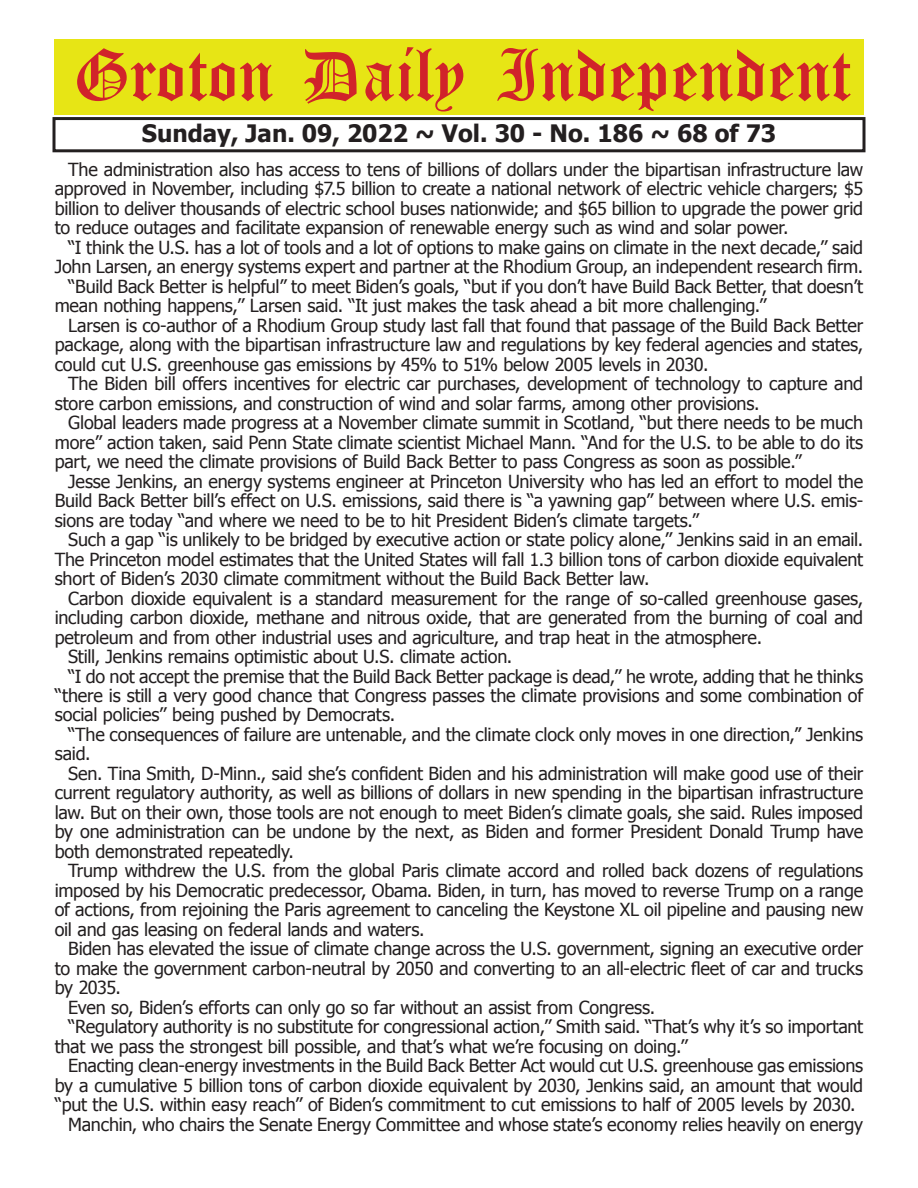
<style>
.page{position:relative;width:918px;height:1188px;background:#fff}
.page>*{position:absolute;margin:0;border:0;box-sizing:border-box;transform-origin:0 0}
.t1{font:54px "Old English Five";color:#d1232a}
.t2{font:700 24px "Tahoma";color:#231f20}
.t3{font:18px/19.5px "Tahoma";letter-spacing:-.01em;color:#231f20;text-align:justify}
</style>
<div class="page">
<div style="left:52px;top:117px;width:814px;height:35px;border:3px solid #231f20"></div>
<div style="left:54px;top:40px;width:810px;height:75px;background:#e7e515"></div>
<h1 class="t1" style="left:73px;top:50px;width:779px">Groton Daily Independent</h1>
<h2 class="t2" style="left:142px;top:116px;width:636px">Sunday, Jan. 09, 2022 ~ Vol. 30 - No. 186 ~ 68 of 73</h2>
<p class="t3" style="left:55px;top:159px;width:810px;text-indent:14px">The administration also has access to tens of billions of dollars under the bipartisan infrastructure law approved in November, including $7.5 billion to create a national network of electric vehicle chargers; $5 billion to deliver thousands of electric school buses nationwide; and $65 billion to upgrade the power grid to reduce outages and facilitate expansion of renewable energy such as wind and solar power.</p>
<p class="t3" style="left:68px;top:237px;width:796px">“I think the U.S. has a lot of tools and a lot of options to make gains on climate in the next decade,’’ said</p>
<p class="t3" style="left:55px;top:256px;width:810px">John Larsen, an energy systems expert and partner at the Rhodium Group, an independent research firm.</p>
<p class="t3" style="left:68px;top:276px;width:796px">“Build Back Better is helpful” to meet Biden’s goals, “but if you don’t have Build Back Better, that doesn’t</p>
<p class="t3" style="left:55px;top:295px;width:713px">mean nothing happens,’’ Larsen said. “It just makes the task ahead a bit more challenging.’’</p>
<p class="t3" style="left:68px;top:314px;width:797px">Larsen is co-author of a Rhodium Group study last fall that found that passage of the Build Back Better</p>
<p class="t3" style="left:55px;top:334px;width:810px">package, along with the bipartisan infrastructure law and regulations by key federal agencies and states,</p>
<p class="t3" style="left:55px;top:353px;width:655px">could cut U.S. greenhouse gas emissions by 45% to 51% below 2005 levels in 2030.</p>
<p class="t3" style="left:68px;top:373px;width:796px">The Biden bill offers incentives for electric car purchases, development of technology to capture and</p>
<p class="t3" style="left:55px;top:392px;width:706px">store carbon emissions, and construction of wind and solar farms, among other provisions.</p>
<p class="t3" style="left:68px;top:412px;width:796px">Global leaders made progress at a November climate summit in Scotland, “but there needs to be much</p>
<p class="t3" style="left:55px;top:431px;width:810px">more” action taken, said Penn State climate scientist Michael Mann. “And for the U.S. to be able to do its</p>
<p class="t3" style="left:55px;top:451px;width:748px">part, we need the climate provisions of Build Back Better to pass Congress as soon as possible.”</p>
<p class="t3" style="left:68px;top:470px;width:796px">Jesse Jenkins, an energy systems engineer at Princeton University who has led an effort to model the</p>
<p class="t3" style="left:55px;top:490px;width:810px">Build Back Better bill’s effect on U.S. emissions, said there is “a yawning gap” between where U.S. emis-</p>
<p class="t3" style="left:55px;top:509px;width:646px">sions are today “and where we need to be to hit President Biden’s climate targets.”</p>
<p class="t3" style="left:68px;top:529px;width:797px">Such a gap “is unlikely to be bridged by executive action or state policy alone,’’ Jenkins said in an email.</p>
<p class="t3" style="left:55px;top:548px;width:810px">The Princeton model estimates that the United States will fall 1.3 billion tons of carbon dioxide equivalent</p>
<p class="t3" style="left:55px;top:568px;width:596px">short of Biden’s 2030 climate commitment without the Build Back Better law.</p>
<p class="t3" style="left:68px;top:587px;width:796px">Carbon dioxide equivalent is a standard measurement for the range of so-called greenhouse gases,</p>
<p class="t3" style="left:55px;top:607px;width:810px">including carbon dioxide, methane and nitrous oxide, that are generated from the burning of coal and</p>
<p class="t3" style="left:55px;top:626px;width:709px">petroleum and from other industrial uses and agriculture, and trap heat in the atmosphere.</p>
<p class="t3" style="left:68px;top:646px;width:446px">Still, Jenkins remains optimistic about U.S. climate action.</p>
<p class="t3" style="left:68px;top:665px;width:796px">“I do not accept the premise that the Build Back Better package is dead,’’ he wrote, adding that he thinks</p>
<p class="t3" style="left:55px;top:685px;width:810px">“there is still a very good chance that Congress passes the climate provisions and some combination of</p>
<p class="t3" style="left:55px;top:704px;width:342px">social policies’’ being pushed by Democrats.</p>
<p class="t3" style="left:68px;top:724px;width:796px">“The consequences of failure are untenable, and the climate clock only moves in one direction,’’ Jenkins</p>
<p class="t3" style="left:55px;top:743px;width:37px">said.</p>
<p class="t3" style="left:68px;top:763px;width:797px">Sen. Tina Smith, D-Minn., said she’s confident Biden and his administration will make good use of their</p>
<p class="t3" style="left:55px;top:782px;width:810px">current regulatory authority, as well as billions of dollars in new spending in the bipartisan infrastructure</p>
<p class="t3" style="left:55px;top:802px;width:810px">law. But on their own, those tools are not enough to meet Biden’s climate goals, she said. Rules imposed</p>
<p class="t3" style="left:55px;top:821px;width:810px">by one administration can be undone by the next, as Biden and former President Donald Trump have</p>
<p class="t3" style="left:55px;top:841px;width:241px">both demonstrated repeatedly.</p>
<p class="t3" style="left:68px;top:860px;width:796px">Trump withdrew the U.S. from the global Paris climate accord and rolled back dozens of regulations</p>
<p class="t3" style="left:55px;top:880px;width:810px">imposed by his Democratic predecessor, Obama. Biden, in turn, has moved to reverse Trump on a range</p>
<p class="t3" style="left:55px;top:899px;width:810px">of actions, from rejoining the Paris agreement to canceling the Keystone XL oil pipeline and pausing new</p>
<p class="t3" style="left:55px;top:919px;width:371px">oil and gas leasing on federal lands and waters.</p>
<p class="t3" style="left:68px;top:938px;width:797px">Biden has elevated the issue of climate change across the U.S. government, signing an executive order</p>
<p class="t3" style="left:55px;top:958px;width:810px">to make the government carbon-neutral by 2050 and converting to an all-electric fleet of car and trucks</p>
<p class="t3" style="left:55px;top:977px;width:68px">by 2035.</p>
<p class="t3" style="left:68px;top:997px;width:589px">Even so, Biden’s efforts can only go so far without an assist from Congress.</p>
<p class="t3" style="left:68px;top:1016px;width:797px">“Regulatory authority is no substitute for congressional action,’’ Smith said. “That’s why it’s so important</p>
<p class="t3" style="left:55px;top:1036px;width:635px">that we pass the strongest bill possible, and that’s what we’re focusing on doing.’’</p>
<p class="t3" style="left:68px;top:1055px;width:796px">Enacting clean-energy investments in the Build Back Better Act would cut U.S. greenhouse gas emissions</p>
<p class="t3" style="left:55px;top:1075px;width:810px">by a cumulative 5 billion tons of carbon dioxide equivalent by 2030, Jenkins said, an amount that would</p>
<p class="t3" style="left:55px;top:1094px;width:802px">“put the U.S. within easy reach’’ of Biden’s commitment to cut emissions to half of 2005 levels by 2030.</p>
<p class="t3" style="left:68px;top:1114px;width:796px">Manchin, who chairs the Senate Energy Committee and whose state’s economy relies heavily on energy</p>
</div>
